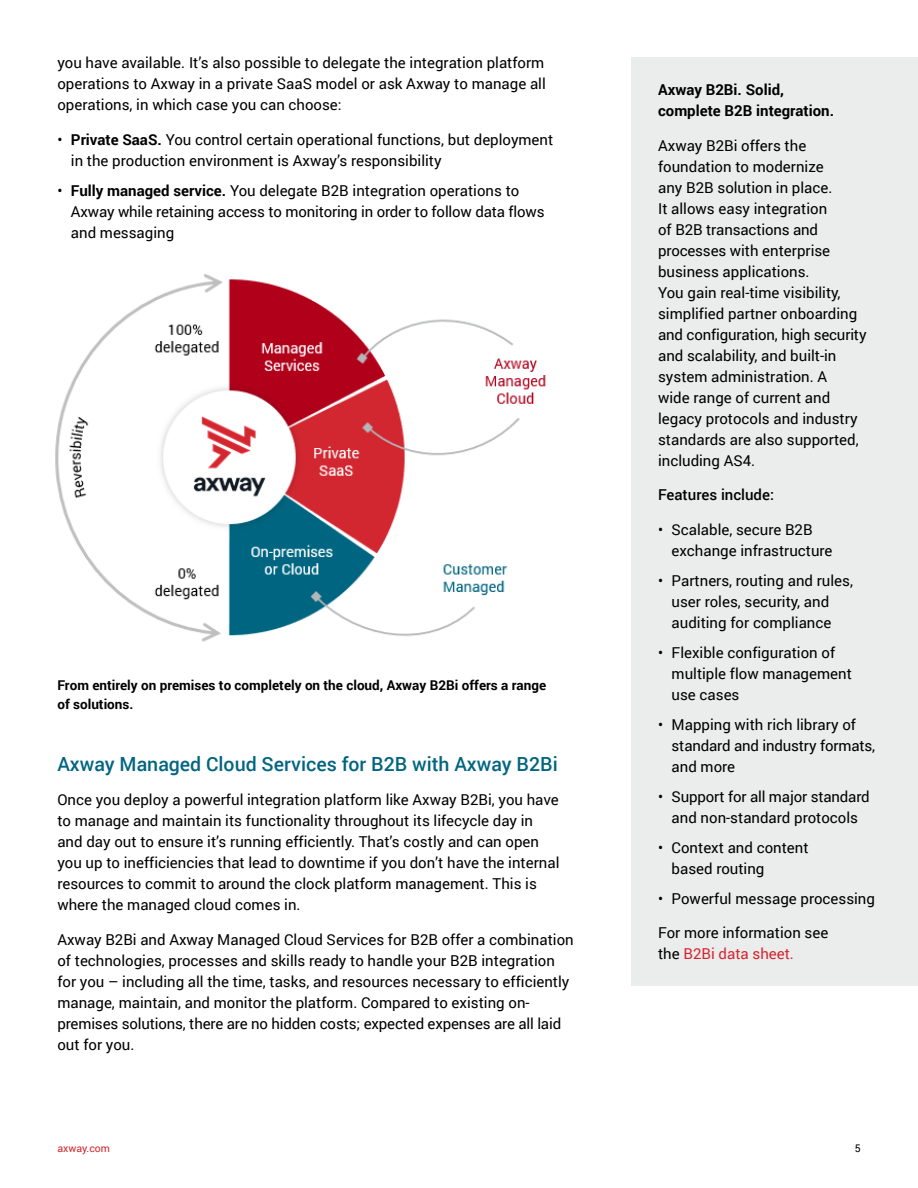
<style>
.page{position:relative;width:918px;height:1188px;background:#fff}
.page>*{position:absolute;margin:0;border:0;box-sizing:border-box;transform-origin:0 0}
.Body_Header{font:500 19.5px "Roboto";color:#006580}
.Body_Copy{font:15px/21px "Roboto";color:#000}
.Sidebar_Body{font:15px/21px "Roboto";color:#000}
.Sidebar_Bullets{font:15px/21px "Roboto";color:#000}
.Bullets{font:15px/21px "Roboto";letter-spacing:-.01em;color:#000}
.Bullets_1st_line{font:15px/21px "Roboto";color:#000}
.Sidebar_Bullets_1st{font:15px/21px "Roboto";color:#000}
.Sidebar_Header{font:700 15px/21px "Roboto";color:#000}
.Sidebar_Body-2{font:500 15px "Roboto";color:#000}
.Body_Copy-2{font:700 13.5px/19.5px "Roboto";color:#000}
.t1{font:10.5px "Roboto";color:#d22630}
.t2{font:10.5px "Roboto";color:#000}
.s1{font-weight:700}
.s2{color:#d22630}
</style>
<div class="page">
<img style="left:55px;top:274px;width:491px;height:368px">
<div style="left:631px;top:57px;width:287px;height:929px;background:#ebecec"></div>
<p class="Body_Copy" style="left:57px;top:52px;width:490px;text-align:justify">you have available. It’s also possible to delegate the integration platform operations to Axway in a private SaaS model or ask Axway to manage all operations, in which case you can choose:</p>
<p class="Bullets_1st_line" style="left:71px;top:128px;width:484px;text-indent:-14px">• <span class="s1">Private SaaS.</span> You control certain operational functions, but deployment in the production environment is Axway’s responsibility</p>
<p class="Bullets" style="left:71px;top:179px;width:475px;text-indent:-14px">• <span class="s1">Fully managed service.</span> You delegate B2B integration operations to<br>Axway while retaining access to monitoring in order to follow data flows and messaging</p>
<p class="Body_Copy-2" style="left:57px;top:675px;width:490px">From entirely on premises to completely on the cloud, Axway B2Bi offers a range of solutions.</p>
<p class="Body_Header" style="left:57px;top:750px;width:502px">Axway Managed Cloud Services for B2B with Axway B2Bi</p>
<p class="Body_Copy" style="left:57px;top:789px;width:504px">Once you deploy a powerful integration platform like Axway B2Bi, you have to manage and maintain its functionality throughout its lifecycle day in and day out to ensure it’s running efficiently. That’s costly and can open you up to inefficiencies that lead to downtime if you don’t have the internal resources to commit to around the clock platform management. This is where the managed cloud comes in.</p>
<p class="Body_Copy" style="left:57px;top:928px;width:518px">Axway B2Bi and Axway Managed Cloud Services for B2B offer a combination of technologies, processes and skills ready to handle your B2B integration for you – including all the time, tasks, and resources necessary to efficiently manage, maintain, and monitor the platform. Compared to existing on&shy;premises solutions, there are no hidden costs; expected expenses are all laid out for you.</p>
<p class="Sidebar_Header" style="left:658px;top:79px;width:178px">Axway B2Bi. Solid, complete B2B integration.</p>
<p class="Sidebar_Body" style="left:658px;top:134px;width:210px">Axway B2Bi offers the foundation to modernize<br>any B2B solution in place.<br>It allows easy integration<br>of B2B transactions and processes with enterprise business applications.<br>You gain real-time visibility, simplified partner onboarding and configuration, high security and scalability, and built-in system administration. A<br>wide range of current and legacy protocols and industry standards are also supported, including AS4.</p>
<p class="Sidebar_Body-2" style="left:658px;top:485px;width:117px">Features include:</p>
<p class="Sidebar_Bullets_1st" style="left:672px;top:518px;width:162px;text-indent:-14px">• Scalable, secure B2B exchange infrastructure</p>
<p class="Sidebar_Bullets" style="left:672px;top:569px;width:183px;text-indent:-14px">• Partners, routing and rules, user roles, security, and auditing for compliance</p>
<p class="Sidebar_Bullets" style="left:672px;top:641px;width:182px;text-indent:-14px">• Flexible configuration of multiple flow management use cases</p>
<p class="Sidebar_Bullets" style="left:672px;top:713px;width:205px;text-indent:-14px">• Mapping with rich library of standard and industry formats, and more</p>
<p class="Sidebar_Bullets" style="left:658px;top:785px;width:213px;text-align:center">• Support for all major standard and non-standard protocols</p>
<p class="Sidebar_Bullets" style="left:672px;top:836px;width:138px;text-indent:-14px">• Context and content based routing</p>
<p class="Sidebar_Bullets" style="left:658px;top:887px;width:218px">• Powerful message processing</p>
<p class="Sidebar_Body" style="left:658px;top:922px;width:172px">For more information see the <span class="s2">B2Bi data sheet.</span></p>
<p class="t1" style="left:57px;top:1141px;width:54px">axway.com</p>
<p class="t2" style="left:855px;top:1141px;width:7px">5</p>
</div>
